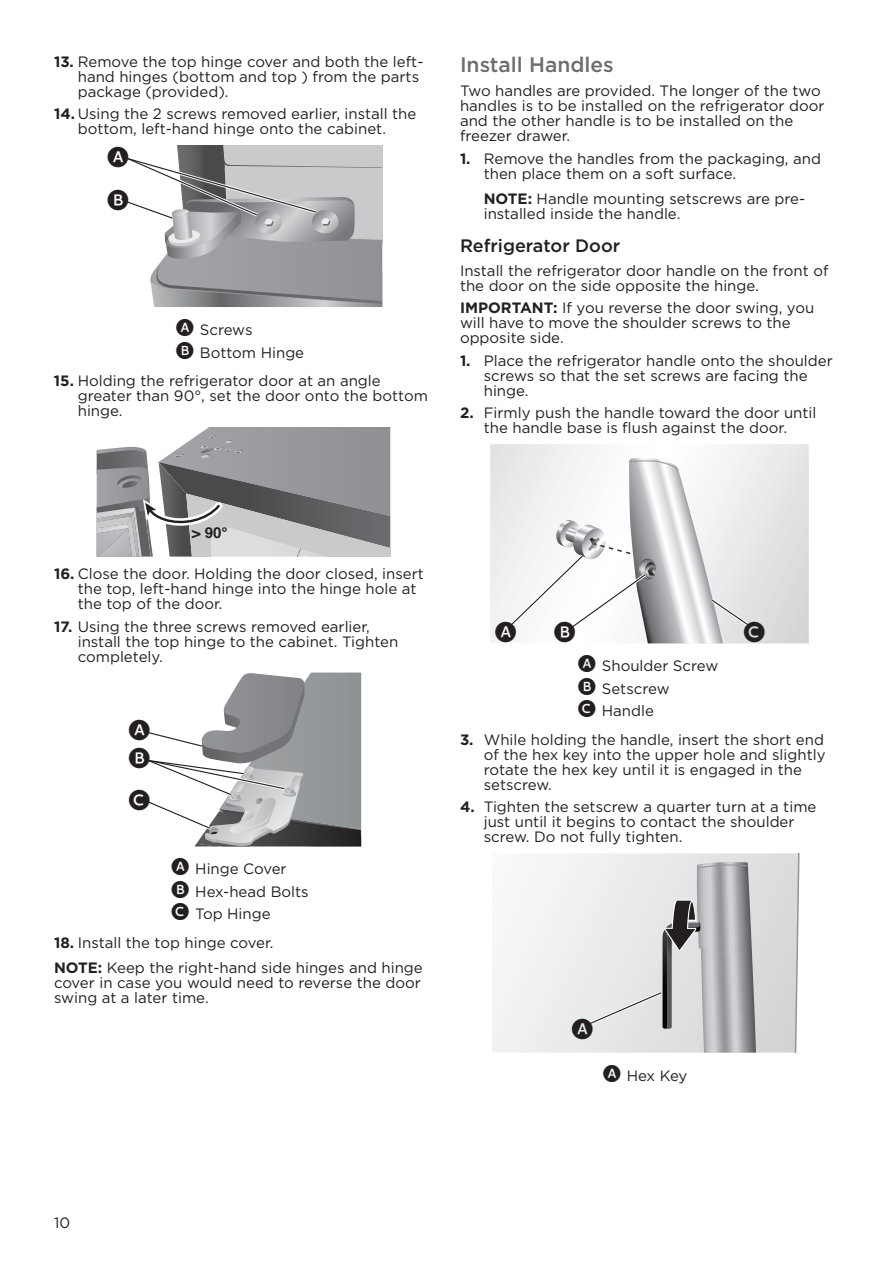
<style>
.page{position:relative;width:893px;height:1263px;background:#fff}
.page>*{position:absolute;margin:0;border:0;box-sizing:border-box;transform-origin:0 0}
.t1{font:27px/43.5px "LTC Circled Caps Filled";color:#231f20}
.t2{font:500 21px "Gotham";color:#6c6d70}
.t3{font:500 18px "Gotham";color:#231f20}
.t4{font:15px/15px "Gotham";color:#231f20}
.t5{font:700 15px "Helvetica";color:#231f20}
.s1{font-weight:700}
.s2{font-family:"LTC Circled Caps Filled";font-size:22.5px}
</style>
<div class="page">
<svg style="left:126px;top:145px;width:256px;height:162px"></svg>
<svg style="left:97px;top:427px;width:293px;height:130px;background:#9e9fa1"></svg>
<svg style="left:148px;top:672px;width:213px;height:174px"></svg>
<svg style="left:490px;top:444px;width:319px;height:199px"></svg>
<svg style="left:507px;top:458px;width:245px;height:185px"></svg>
<svg style="left:492px;top:853px;width:308px;height:199px"></svg>
<svg style="left:586px;top:862px;width:170px;height:190px;background:#c9cacc"></svg>
<p class="t4" style="left:78px;top:53px;width:347px;text-indent:-24px"><span class="s1">13.</span> Remove the top hinge cover and both the left&shy;hand hinges (bottom and top ) from the parts package (provided).</p>
<p class="t4" style="left:54px;top:106px;width:364px;text-align:center"><span class="s1">14.</span> Using the 2 screws removed earlier, install the bottom, left-hand hinge onto the cabinet.</p>
<h1 class="t1" style="left:108px;top:134px;width:23px">A<br>B</h1>
<p class="t4" style="left:176px;top:318px;width:129px;line-height:22.5px"><span class="s2">A</span> Screws<br><span class="s2">B</span> Bottom Hinge</p>
<p class="t4" style="left:78px;top:373px;width:352px;text-indent:-24px"><span class="s1">15.</span> Holding the refrigerator door at an angle greater than 90°, set the door onto the bottom hinge.</p>
<h2 class="t2" style="left:460px;top:52px;width:155px">Install Handles</h2>
<p class="t4" style="left:460px;top:83px;width:366px">Two handles are provided. The longer of the two handles is to be installed on the refrigerator door and the other handle is to be installed on the freezer drawer.</p>
<p class="t4" style="left:484px;top:151px;width:339px;text-indent:-24px"><span class="s1">1.</span> Remove the handles from the packaging, and then place them on a soft surface.</p>
<p class="t4" style="left:484px;top:191px;width:323px"><span class="s1">NOTE:</span> Handle mounting setscrews are pre&shy;installed inside the handle.</p>
<p class="t3" style="left:460px;top:235px;width:162px">Refrigerator Door</p>
<p class="t4" style="left:460px;top:263px;width:370px">Install the refrigerator door handle on the front of the door on the side opposite the hinge.</p>
<p class="t4" style="left:460px;top:300px;width:356px"><span class="s1">IMPORTANT:</span> If you reverse the door swing, you will have to move the shoulder screws to the opposite side.</p>
<p class="t4" style="left:484px;top:353px;width:351px;text-indent:-24px"><span class="s1">1.</span> Place the refrigerator handle onto the shoulder screws so that the set screws are facing the hinge.</p>
<p class="t4" style="left:460px;top:405px;width:358px;text-align:center"><span class="s1">2.</span> Firmly push the handle toward the door until the handle base is flush against the door.</p>
<p class="t5" style="left:192px;top:521px;width:37px">&gt; 90°</p>
<p class="t4" style="left:78px;top:566px;width:348px;text-indent:-24px"><span class="s1">16.</span> Close the door. Holding the door closed, insert the top, left-hand hinge into the hinge hole at the top of the door.</p>
<p class="t4" style="left:78px;top:618px;width:322px;text-indent:-24px"><span class="s1">17.</span> Using the three screws removed earlier, install the top hinge to the cabinet. Tighten completely.</p>
<h1 class="t1" style="left:129px;top:716px;width:23px;line-height:27.9px">A<br>B</h1>
<h1 class="t1" style="left:129px;top:778px;width:23px">C</h1>
<p class="t4" style="left:172px;top:858px;width:138px;line-height:22.5px"><span class="s2">A</span> Hinge Cover<br><span class="s2">B</span> Hex-head Bolts<br><span class="s2">C</span> Top Hinge</p>
<p class="t4" style="left:54px;top:930px;width:370px;line-height:25.5px"><span class="s1">18.</span> Install the top hinge cover.<br><span class="s1">NOTE:</span> Keep the right-hand side hinges and hinge</p>
<p class="t4" style="left:54px;top:975px;width:368px">cover in case you would need to reverse the door swing at a later time.</p>
<h1 class="t1" style="left:495px;top:610px;width:23px">A</h1>
<h1 class="t1" style="left:554px;top:610px;width:23px">B</h1>
<h1 class="t1" style="left:744px;top:610px;width:23px">C</h1>
<p class="t4" style="left:578px;top:655px;width:142px;line-height:22.5px"><span class="s2">A</span> Shoulder Screw<br><span class="s2">B</span> Setscrew<br><span class="s2">C</span> Handle</p>
<p class="t4" style="left:484px;top:732px;width:343px;text-indent:-24px"><span class="s1">3.</span> While holding the handle, insert the short end of the hex key into the upper hole and slightly rotate the hex key until it is engaged in the setscrew.</p>
<p class="t4" style="left:484px;top:799px;width:334px;text-indent:-24px"><span class="s1">4.</span> Tighten the setscrew a quarter turn at a time just until it begins to contact the shoulder screw. Do not fully tighten.</p>
<h1 class="t1" style="left:572px;top:1007px;width:23px">A</h1>
<p class="t4" style="left:603px;top:1067px;width:86px"><span class="s2">A</span> Hex Key</p>
<p class="t4" style="left:54px;top:1214px;width:18px">10</p>
</div>
